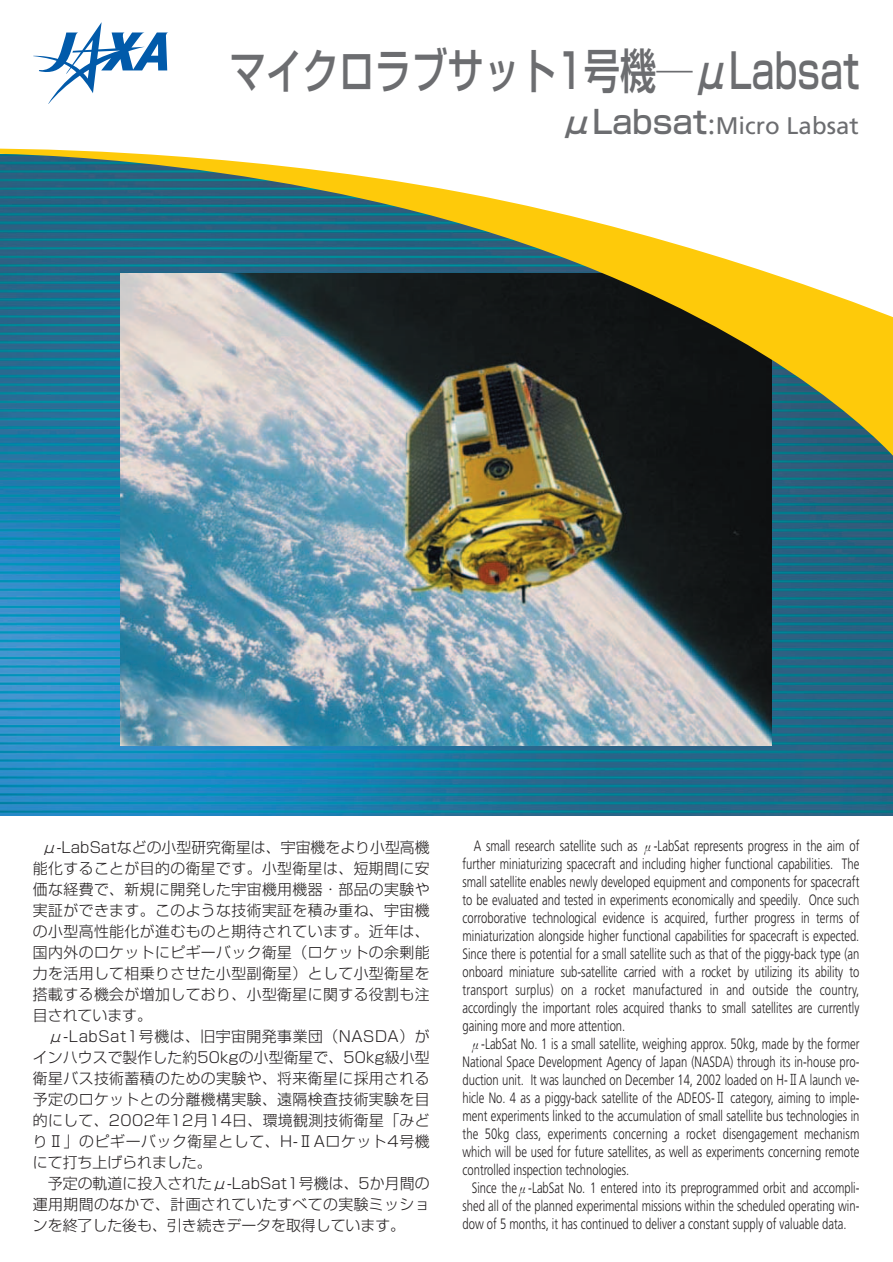
<style>
.page{position:relative;width:893px;height:1262px;background:#fff}
.page>*{position:absolute;margin:0;border:0;box-sizing:border-box;transform-origin:0 0}
.t1{font:500 47.85px "Shin Go";color:#6c6d70;scale:.76 1}
.t2{font:24px "Frutiger";color:#6c6d70}
.t3{font:300 15px "Frutiger";color:#231f20;scale:.75 1}
.t4{font:300 14.85px/21px "Shin Go";letter-spacing:.025em;color:#231f20}
.s1{font-family:"Shin Go";font-weight:500;font-size:31.95px}
.s2{font-family:"Ryumin";font-weight:300;font-size:31.95px}
.s3{font-family:"Ryumin"}
</style>
<div class="page">
<img style="left:0;top:471px;width:892px;height:344px">
<img style="left:121px;top:471px;width:650px;height:275px">
<svg style="left:0;top:323px;width:892px;height:148px;background:#657369"></svg>
<svg style="left:0;top:148px;width:892px;height:175px"></svg>
<svg style="left:33px;top:22px;width:135px;height:82px"></svg>
<h1 class="t1" style="left:230px;top:53px;width:829px">マイクロラブサット1号機―μLabsat</h1>
<h2 class="t2" style="left:560px;top:116px;width:300px"><span class="s1">μLabsat</span><span class="s2">:</span>Micro Labsat</h2>
<p class="t4" style="left:33px;top:839px;width:398px;text-indent:9px">μ-LabSatなどの小型研究衛星は、宇宙機をより小型高機能化することが目的の衛星です。小型衛星は、短期間に安価な経費で、新規に開発した宇宙機用機器・部品の実験や実証ができます。このような技術実証を積み重ね、宇宙機の小型高性能化が進むものと期待されています。近年は、国内外のロケットにピギーバック衛星（ロケットの余剰能力を活用して相乗りさせた小型副衛星）として小型衛星を搭載する機会が増加しており、小型衛星に関する役割も注目されています。<br>　μ-LabSat1号機は、旧宇宙開発事業団（NASDA）がインハウスで製作した約50kgの小型衛星で、50kg級小型衛星バス技術蓄積のための実験や、将来衛星に採用される予定のロケットとの分離機構実験、遠隔検査技術実験を目的にして、2002年12月14日、環境観測技術衛星「みどりⅡ」のピギーバック衛星として、H-ⅡAロケット4号機にて打ち上げられました。<br>　予定の軌道に投入されたμ-LabSat1号機は、5か月間の運用期間のなかで、計画されていたすべての実験ミッションを終了した後も、引き続きデータを取得しています。</p>
<p class="t3" style="left:474px;top:839px;width:515px">A small research satellite such as <span class="s3">μ</span>-LabSat represents progress in the aim of</p>
<p class="t3" style="left:462px;top:857px;width:530px">further miniaturizing spacecraft and including higher functional capabilities. The</p>
<p class="t3" style="left:462px;top:875px;width:530px">small satellite enables newly developed equipment and components for spacecraft</p>
<p class="t3" style="left:462px;top:893px;width:530px">to be evaluated and tested in experiments economically and speedily. Once such</p>
<p class="t3" style="left:462px;top:911px;width:530px">corroborative technological evidence is acquired, further progress in terms of</p>
<p class="t3" style="left:462px;top:929px;width:530px">miniaturization alongside higher functional capabilities for spacecraft is expected.</p>
<p class="t3" style="left:462px;top:947px;width:530px">Since there is potential for a small satellite such as that of the piggy-back type (an</p>
<p class="t3" style="left:462px;top:965px;width:530px">onboard miniature sub-satellite carried with a rocket by utilizing its ability to</p>
<p class="t3" style="left:462px;top:983px;width:530px">transport surplus) on a rocket manufactured in and outside the country,</p>
<p class="t3" style="left:462px;top:1001px;width:530px">accordingly the important roles acquired thanks to small satellites are currently</p>
<p class="t3" style="left:462px;top:1019px;width:219px">gaining more and more attention.</p>
<p class="t3" style="left:470px;top:1037px;width:520px"><span class="s3">μ</span>-LabSat No. 1 is a small satellite, weighing approx. 50kg, made by the former</p>
<p class="t3" style="left:462px;top:1055px;width:530px">National Space Development Agency of Japan (NASDA) through its in-house pro-</p>
<p class="t3" style="left:462px;top:1073px;width:530px">duction unit. It was launched on December 14, 2002 loaded on H-<span class="s3">Ⅱ</span>A launch ve-</p>
<p class="t3" style="left:462px;top:1091px;width:530px">hicle No. 4 as a piggy-back satellite of the ADEOS-<span class="s3">Ⅱ</span> category, aiming to imple-</p>
<p class="t3" style="left:462px;top:1109px;width:530px">ment experiments linked to the accumulation of small satellite bus technologies in</p>
<p class="t3" style="left:462px;top:1127px;width:530px">the 50kg class, experiments concerning a rocket disengagement mechanism</p>
<p class="t3" style="left:462px;top:1145px;width:530px">which will be used for future satellites, as well as experiments concerning remote</p>
<p class="t3" style="left:462px;top:1163px;width:224px">controlled inspection technologies.</p>
<p class="t3" style="left:471px;top:1181px;width:518px">Since the<span class="s3">μ</span>-LabSat No. 1 entered into its preprogrammed orbit and accompli-</p>
<p class="t3" style="left:462px;top:1199px;width:530px">shed all of the planned experimental missions within the scheduled operating win-</p>
<p class="t3" style="left:462px;top:1217px;width:513px">dow of 5 months, it has continued to deliver a constant supply of valuable data.</p>
</div>
